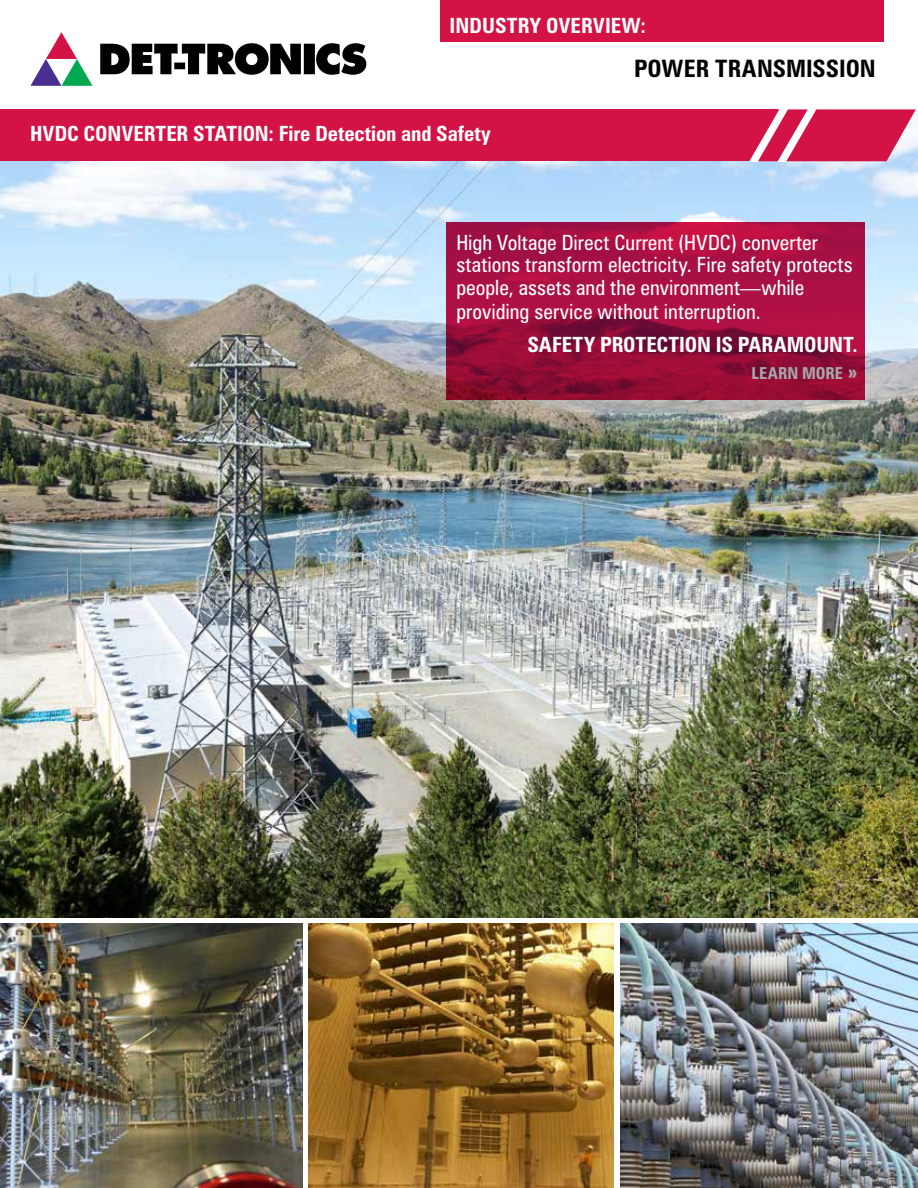
<style>
.page{position:relative;width:918px;height:1188px;background:#fff}
.page>*{position:absolute;margin:0;border:0;box-sizing:border-box;transform-origin:0 0}
.t1{font:700 condensed 24px "Zurich BT";color:#000}
.t2{font:condensed 21px/23px "Zurich BT";color:#fff}
.t3{font:700 condensed 21px "Zurich BT";letter-spacing:-.005em;color:#fff}
.t4{font:700 condensed 21px "Zurich BT";letter-spacing:.005em;color:#fff}
.t5{font:700 condensed 16.5px "Zurich BT";color:#a7a9ac}
.s1{font-size:21px}
</style>
<div class="page">
<img style="left:0;top:116px;width:918px;height:802px">
<img style="left:0;top:923px;width:302px;height:265px">
<img style="left:308px;top:923px;width:306px;height:265px">
<img style="left:620px;top:923px;width:298px;height:265px">
<div style="left:0;top:109px;width:778px;height:52px;background:#d31245"></div>
<div style="left:441px;top:0;width:443px;height:41px;background:#d31245"></div>
<svg style="left:447px;top:222px;width:418px;height:178px;background:#9e0e3d"></svg>
<svg style="left:30px;top:32px;width:63px;height:54px"></svg>
<svg style="left:100px;top:43px;width:266px;height:32px"></svg>
<svg style="left:749px;top:109px;width:167px;height:52px"></svg>
<p class="t4" style="left:450px;top:13px;width:198px">INDUSTRY OVERVIEW:</p>
<p class="t3" style="left:30px;top:120px;width:462px">HVDC CONVERTER STATION: Fire Detection and Safety</p>
<p class="t1" style="left:634px;top:54px;width:243px">POWER TRANSMISSION</p>
<p class="t2" style="left:456px;top:231px;width:398px">High Voltage Direct Current (HVDC) converter stations transform electricity. Fire safety protects people, assets and the environment—while providing service without interruption.</p>
<p class="t3" style="left:528px;top:332px;width:332px">SAFETY PROTECTION IS PARAMOUNT.</p>
<p class="t5" style="left:752px;top:364px;width:107px">LEARN MORE <span class="s1">»</span></p>
</div>
